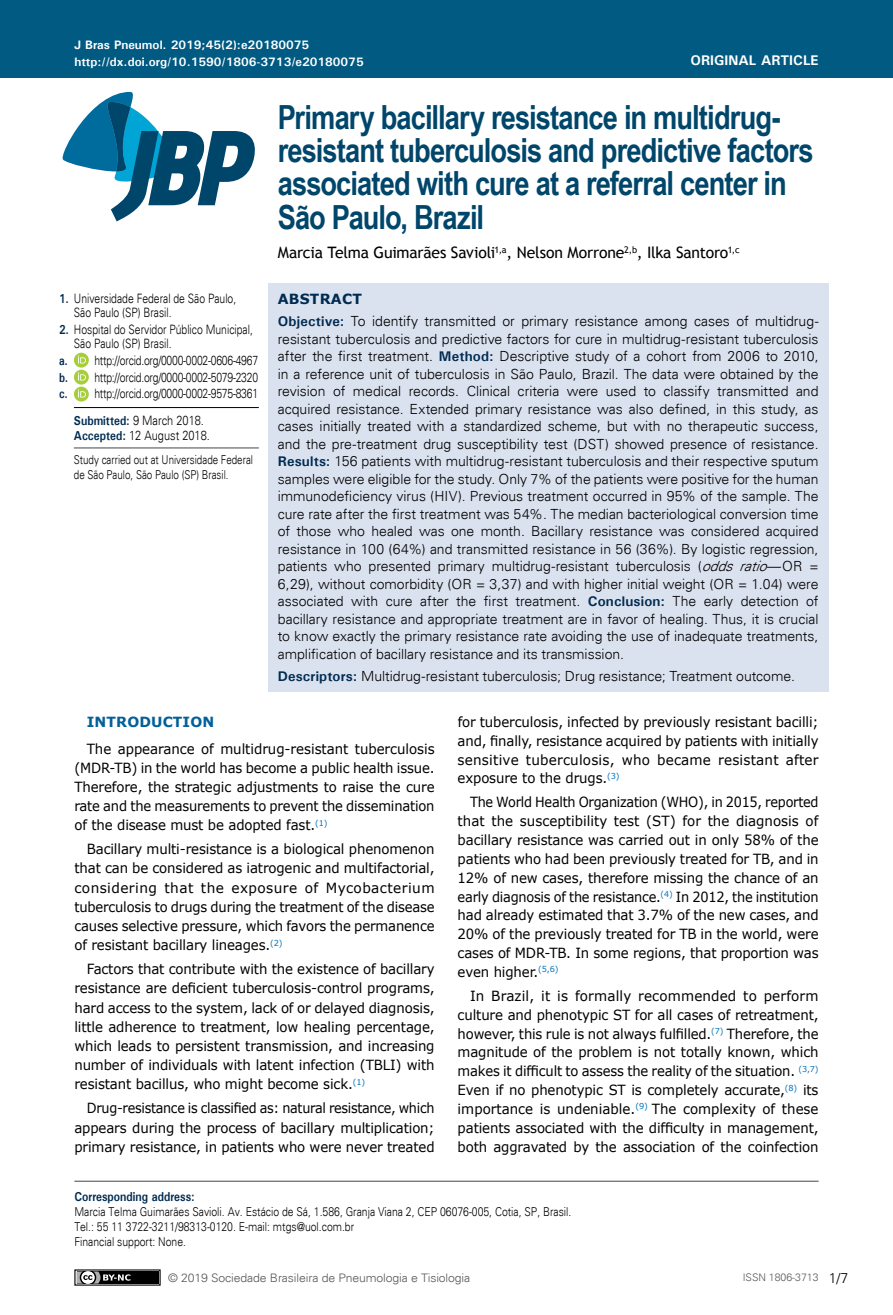
<style>
.page{position:relative;width:893px;height:1315px;background:#fff}
.page>*{position:absolute;margin:0;border:0;box-sizing:border-box;transform-origin:0 0}
.t1{font:700 33.25px/33.2px "Arial Narrow";letter-spacing:-.025em;color:#00466b}
.t2{font:15.75px "Trebuchet MS";letter-spacing:-.015em;color:#000}
.t3{font:300 14px/17.5px "Univers";color:#000;text-align:justify}
.t4{font:14px/19.2px "Verdana";letter-spacing:-.01em;color:#000;text-align:justify;scale:.95 1}
.t5{font:14px/18.9px "Verdana";letter-spacing:-.01em;color:#000;text-align:justify;scale:.92 1}
.t6{font:14px/18.9px "Verdana";letter-spacing:-.01em;color:#000;text-align:justify;scale:.96 1}
.t7{font:14px/19.2px "Verdana";letter-spacing:-.01em;color:#000;text-align:justify;scale:.91 1}
.t8{font:700 14px "Univers";color:#fff}
.t9{font:700 14px "Verdana";letter-spacing:.01em;color:#01609a}
.t10{font:700 14px "Verdana";letter-spacing:.015em;color:#002b51}
.t11{font:300 12.95px/14px "Univers";color:#000;scale:.8 1}
.t12{font:300 12.95px/14.9px "Univers";color:#000;scale:.85 1}
.t13{font:700 12.95px "Univers";color:#002b51;scale:.85 1}
.t14{font:300 12.25px/14.7px "Univers";color:#000;scale:.85 1}
.t15{font:700 12.25px "Univers";color:#fff}
.t16{font:300 12.25px/14.7px "Univers";color:#000;scale:.8 1}
.t17{font:300 11.72px "Univers";letter-spacing:-.01em;color:#58595b;scale:1.04 1}
.t18{font:300 10.5px "Univers";color:#58595b}
.s1{font-weight:700;color:#002b51}
.s2{font-style:italic}
</style>
<div class="page">
<div style="left:0;top:0;width:893px;height:78px;background:#005a82"></div>
<svg style="left:62px;top:91px;width:193px;height:130px"></svg>
<div style="left:75px;top:1270px;width:85px;height:15px;background:#000"></div>
<div style="left:74px;top:1269px;width:87px;height:16px;border:1px solid #000"></div>
<svg style="left:74px;top:1269px;width:56px;height:17px"></svg>
<div style="left:268px;top:283px;width:560px;height:408px;background:#dbe2ef"></div>
<hr style="left:74px;top:1180px;width:745px;height:1px;background:#464547">
<svg style="left:74px;top:353px;width:14px;height:14px"></svg>
<div style="left:74px;top:353px;width:15px;height:14px;background:#a6ce39;border-radius:50%"></div>
<svg style="left:78px;top:355px;width:8px;height:8px"></svg>
<svg style="left:74px;top:370px;width:14px;height:14px"></svg>
<div style="left:74px;top:370px;width:15px;height:14px;background:#a6ce39;border-radius:50%"></div>
<svg style="left:78px;top:372px;width:8px;height:8px"></svg>
<svg style="left:74px;top:387px;width:14px;height:14px"></svg>
<div style="left:74px;top:387px;width:15px;height:14px;background:#a6ce39;border-radius:50%"></div>
<svg style="left:78px;top:389px;width:8px;height:8px"></svg>
<hr style="left:74px;top:407px;width:185px;height:1px;background:#000">
<hr style="left:74px;top:447px;width:185px;height:1px;background:#464547">
<p class="t15" style="left:74px;top:37px;width:236px">J Bras Pneumol. 2019;45(2):e20180075</p>
<p class="t15" style="left:74px;top:54px;width:291px">http://dx.doi.org/10.1590/1806-3713/e20180075</p>
<p class="t8" style="left:690px;top:52px;width:130px">ORIGINAL ARTICLE</p>
<p class="t11" style="left:74px;top:291px;width:204px;text-indent:-15px"><span class="s1">1.</span> Universidade Federal de São Paulo,<br>São Paulo (SP) Brasil.</p>
<p class="t11" style="left:74px;top:322px;width:225px;text-indent:-15px"><span class="s1">2.</span> Hospital do Servidor Público Municipal,<br>São Paulo (SP) Brasil.</p>
<p class="t11" style="left:59px;top:351px;width:250px;line-height:17px;text-align:justify"><span class="s1">a.</span> http://orcid.org/0000-0002-0606-4967 <span class="s1">b.</span> http://orcid.org/0000-0002-5079-2320 <span class="s1">c.</span> http://orcid.org/0000-0002-9575-8361</p>
<p class="t12" style="left:74px;top:413px;width:162px"><span class="s1">Submitted:</span> 9 March 2018.<br><span class="s1">Accepted:</span> 12 August 2018.</p>
<p class="t16" style="left:74px;top:452px;width:225px">Study carried out at Universidade Federal de São Paulo, São Paulo (SP) Brasil.</p>
<h1 class="t1" style="left:278px;top:99px;width:537px">Primary bacillary resistance in multidrug&shy;resistant tuberculosis and predictive factors associated with cure at a referral center in São Paulo, Brazil</h1>
<p class="t2" style="left:278px;top:244px;width:463px">Marcia Telma Guimarães Savioli<sup>1,a</sup>, Nelson Morrone<sup>2,b</sup>, Ilka Santoro<sup>1,c</sup></p>
<p class="t10" style="left:278px;top:289px;width:86px">ABSTRACT</p>
<p class="t3" style="left:278px;top:313px;width:542px"><span class="s1">Objective:</span> To identify transmitted or primary resistance among cases of multidrug&shy;resistant tuberculosis and predictive factors for cure in multidrug-resistant tuberculosis after the first treatment. <span class="s1">Method:</span> Descriptive study of a cohort from 2006 to 2010, in a reference unit of tuberculosis in São Paulo, Brazil. The data were obtained by the revision of medical records. Clinical criteria were used to classify transmitted and acquired resistance. Extended primary resistance was also defined, in this study, as cases initially treated with a standardized scheme, but with no therapeutic success, and the pre-treatment drug susceptibility test (DST) showed presence of resistance.<br><span class="s1">Results:</span> 156 patients with multidrug-resistant tuberculosis and their respective sputum samples were eligible for the study. Only 7% of the patients were positive for the human immunodeficiency virus (HIV). Previous treatment occurred in 95% of the sample. The cure rate after the first treatment was 54%. The median bacteriological conversion time of those who healed was one month. Bacillary resistance was considered acquired resistance in 100 (64%) and transmitted resistance in 56 (36%). By logistic regression, patients who presented primary multidrug-resistant tuberculosis (<span class="s2">odds ratio</span>—OR = 6,29), without comorbidity (OR = 3,37) and with higher initial weight (OR = 1.04) were associated with cure after the first treatment. <span class="s1">Conclusion:</span> The early detection of bacillary resistance and appropriate treatment are in favor of healing. Thus, it is crucial to know exactly the primary resistance rate avoiding the use of inadequate treatments, amplification of bacillary resistance and its transmission.</p>
<p class="t3" style="left:278px;top:668px;width:519px"><span class="s1">Descriptors:</span> Multidrug-resistant tuberculosis; Drug resistance; Treatment outcome.</p>
<p class="t9" style="left:87px;top:712px;width:129px">INTRODUCTION</p>
<p class="t4" style="left:74px;top:738px;width:381px;text-indent:12px">The appearance of multidrug-resistant tuberculosis (MDR-TB) in the world has become a public health issue.<br>Therefore, the strategic adjustments to raise the cure rate and the measurements to prevent the dissemination of the disease must be adopted fast.<sup>(1)</sup></p>
<p class="t4" style="left:74px;top:839px;width:381px;text-indent:12px">Bacillary multi-resistance is a biological phenomenon that can be considered as iatrogenic and multifactorial, considering that the exposure of Mycobacterium tuberculosis to drugs during the treatment of the disease causes selective pressure, which favors the permanence of resistant bacillary lineages.<sup>(2)</sup></p>
<p class="t4" style="left:74px;top:959px;width:381px;text-indent:12px">Factors that contribute with the existence of bacillary resistance are deficient tuberculosis-control programs, hard access to the system, lack of or delayed diagnosis, little adherence to treatment, low healing percentage, which leads to persistent transmission, and increasing number of individuals with latent infection (TBLI) with resistant bacillus, who might become sick.<sup>(1)</sup></p>
<p class="t7" style="left:74px;top:1098px;width:397px;text-indent:12px">Drug-resistance is classified as: natural resistance, which appears during the process of bacillary multiplication; primary resistance, in patients who were never treated</p>
<p class="t4" style="left:458px;top:712px;width:381px">for tuberculosis, infected by previously resistant bacilli; and, finally, resistance acquired by patients with initially sensitive tuberculosis, who became resistant after exposure to the drugs.<sup>(3)</sup></p>
<p class="t5" style="left:458px;top:792px;width:394px;text-indent:12px">The World Health Organization (WHO), in 2015, reported that the susceptibility test (ST) for the diagnosis of bacillary resistance was carried out in only 58% of the patients who had been previously treated for TB, and in 12% of new cases, therefore missing the chance of an early diagnosis of the resistance.<sup>(4)</sup> In 2012, the institution had already estimated that 3.7% of the new cases, and 20% of the previously treated for TB in the world, were cases of MDR-TB. In some regions, that proportion was even higher.<sup>(5,6)</sup></p>
<p class="t6" style="left:458px;top:986px;width:377px;text-indent:12px">In Brazil, it is formally recommended to perform culture and phenotypic ST for all cases of retreatment, however, this rule is not always fulfilled.<sup>(7)</sup> Therefore, the magnitude of the problem is not totally known, which makes it difficult to assess the reality of the situation. <sup>(3,7)<br></sup>Even if no phenotypic ST is completely accurate,<sup>(8)</sup> its importance is undeniable.<sup>(9)</sup> The complexity of these patients associated with the difficulty in management, both aggravated by the association of the coinfection</p>
<p class="t13" style="left:74px;top:1189px;width:143px">Corresponding address:</p>
<p class="t14" style="left:74px;top:1204px;width:586px">Marcia Telma Guimarães Savioli. Av. Estácio de Sá, 1.586, Granja Viana 2, CEP 06076-005, Cotia, SP, Brasil.<br>Tel.: 55 11 3722-3211/98313-0120. E-mail: mtgs@uol.com.br<br>Financial support: None.</p>
<p class="t17" style="left:168px;top:1270px;width:292px">© 2019 Sociedade Brasileira de Pneumologia e Tisiologia</p>
<p class="t18" style="left:743px;top:1271px;width:77px">ISSN 1806-3713</p>
<p class="t3" style="left:829px;top:1269px;width:21px">1/7</p>
</div>
